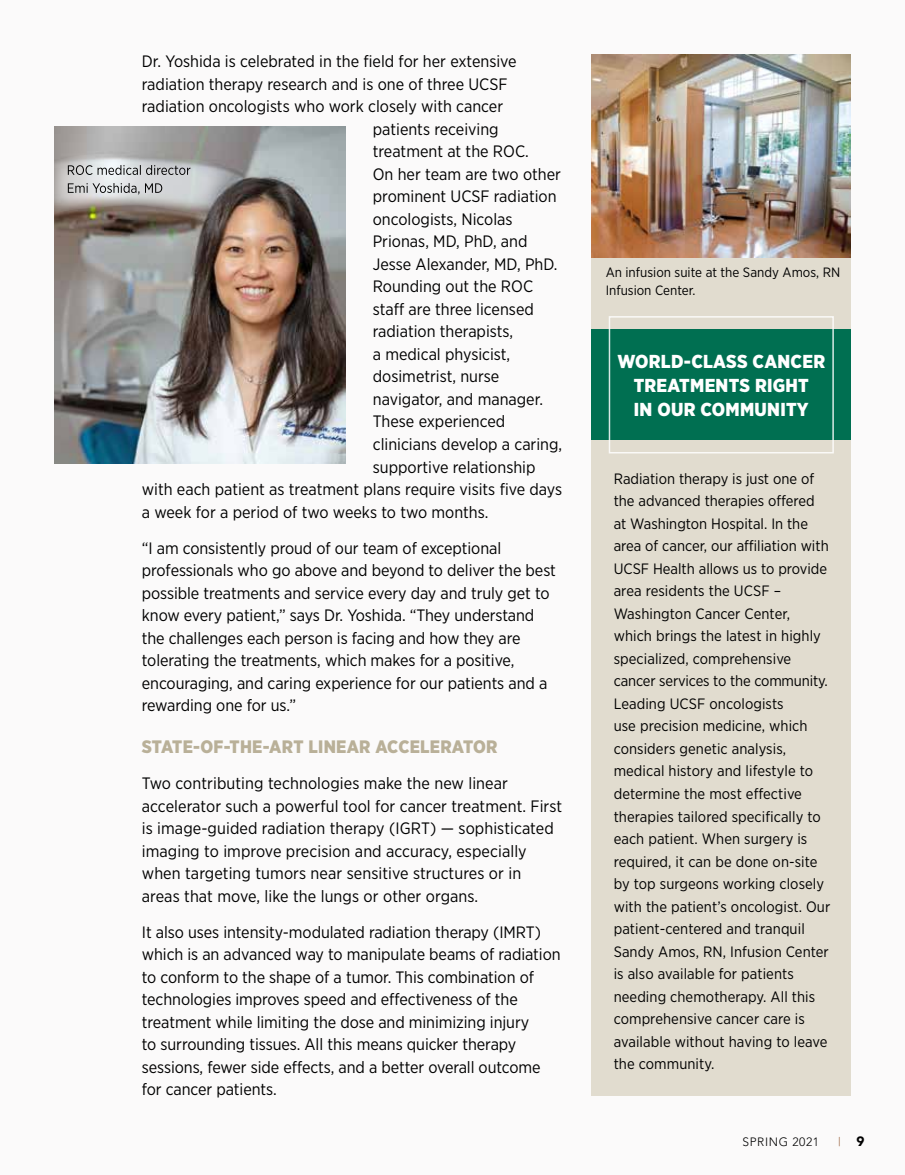
<style>
.page{position:relative;width:905px;height:1175px;background:#fff}
.page>*{position:absolute;margin:0;border:0;box-sizing:border-box;transform-origin:0 0}
.t1{font:900 18.75px/24px "Gotham Narrow";letter-spacing:.015em;color:#fff;text-align:center}
.t2{font:900 18px "Gotham Narrow";letter-spacing:.015em;color:#b9b098}
.t3{font:16.5px/22.5px "Gotham Narrow";letter-spacing:-.005em;color:#000}
.t4{font:15px/22.5px "Gotham Narrow";letter-spacing:.005em;color:#000}
.t5{font:13.5px/18px "Gotham Narrow";color:#000}
.t6{font:300 12px "Avenir";letter-spacing:.05em;color:#000}
.t7{font:300 12px "Avenir";color:#955c37}
.s1{font-weight:900;font-size:13.5px;color:#000}
</style>
<div class="page">
<div style="left:0;top:0;width:904px;height:1174px;background:#fbfafa"></div>
<div style="left:591px;top:243px;width:259px;height:853px;background:#e1dccf"></div>
<div style="left:591px;top:330px;width:259px;height:110px;background:#006f51"></div>
<img style="left:54px;top:127px;width:292px;height:336px">
<img style="left:591px;top:54px;width:259px;height:203px">
<div style="left:608px;top:316px;width:225px;height:137px;border:2px solid #fff"></div>
<svg style="left:54px;top:152px;width:185px;height:66px"></svg>
<p class="t3" style="left:142px;top:50px;width:376px">Dr. Yoshida is celebrated in the field for her extensive</p>
<p class="t3" style="left:142px;top:72px;width:367px">radiation therapy research and is one of three UCSF</p>
<p class="t3" style="left:142px;top:95px;width:363px">radiation oncologists who work closely with cancer</p>
<p class="t3" style="left:373px;top:117px;width:127px">patients receiving</p>
<p class="t3" style="left:373px;top:140px;width:157px">treatment at the ROC.</p>
<p class="t3" style="left:373px;top:162px;width:190px">On her team are two other</p>
<p class="t3" style="left:373px;top:185px;width:185px">prominent UCSF radiation</p>
<p class="t3" style="left:373px;top:207px;width:141px">oncologists, Nicolas</p>
<p class="t3" style="left:373px;top:230px;width:156px">Prionas, MD, PhD, and</p>
<p class="t3" style="left:373px;top:252px;width:186px">Jesse Alexander, MD, PhD.</p>
<p class="t3" style="left:373px;top:275px;width:162px">Rounding out the ROC</p>
<p class="t3" style="left:373px;top:297px;width:162px">staff are three licensed</p>
<p class="t3" style="left:373px;top:320px;width:142px">radiation therapists,</p>
<p class="t3" style="left:373px;top:342px;width:139px">a medical physicist,</p>
<p class="t3" style="left:373px;top:365px;width:128px">dosimetrist, nurse</p>
<p class="t3" style="left:373px;top:387px;width:172px">navigator, and manager.</p>
<p class="t3" style="left:373px;top:410px;width:134px">These experienced</p>
<p class="t3" style="left:373px;top:432px;width:191px">clinicians develop a caring,</p>
<p class="t3" style="left:373px;top:455px;width:164px">supportive relationship</p>
<p class="t3" style="left:142px;top:477px;width:422px">with each patient as treatment plans require visits five days</p>
<p class="t3" style="left:142px;top:500px;width:348px">a week for a period of two weeks to two months.</p>
<p class="t3" style="left:142px;top:536px;width:415px">“I am consistently proud of our team of exceptional professionals who go above and beyond to deliver the best possible treatments and service every day and truly get to know every patient,” says Dr. Yoshida. “They understand the challenges each person is facing and how they are tolerating the treatments, which makes for a positive, encouraging, and caring experience for our patients and a rewarding one for us.”</p>
<p class="t2" style="left:142px;top:734px;width:357px">STATE-OF-THE-ART LINEAR ACCELERATOR</p>
<p class="t3" style="left:142px;top:771px;width:422px">Two contributing technologies make the new linear accelerator such a powerful tool for cancer treatment. First is image-guided radiation therapy (IGRT) — sophisticated imaging to improve precision and accuracy, especially when targeting tumors near sensitive structures or in areas that move, like the lungs or other organs.</p>
<p class="t3" style="left:142px;top:920px;width:420px">It also uses intensity-modulated radiation therapy (IMRT) which is an advanced way to manipulate beams of radiation to conform to the shape of a tumor. This combination of technologies improves speed and effectiveness of the treatment while limiting the dose and minimizing injury<br>to surrounding tissues. All this means quicker therapy sessions, fewer side effects, and a better overall outcome for cancer patients.</p>
<p class="t5" style="left:605px;top:263px;width:236px">An infusion suite at the Sandy Amos, RN<br>Infusion Center.</p>
<p class="t1" style="left:617px;top:349px;width:209px">WORLD-CLASS CANCER<br>TREATMENTS RIGHT<br>IN OUR COMMUNITY</p>
<p class="t4" style="left:613px;top:467px;width:218px">Radiation therapy is just one of the advanced therapies offered at Washington Hospital. In the area of cancer, our affiliation with<br>UCSF Health allows us to provide area residents the UCSF –<br>Washington Cancer Center, which brings the latest in highly specialized, comprehensive cancer services to the community.<br>Leading UCSF oncologists<br>use precision medicine, which considers genetic analysis, medical history and lifestyle to determine the most effective therapies tailored specifically to each patient. When surgery is required, it can be done on-site by top surgeons working closely with the patient’s oncologist. Our patient-centered and tranquil<br>Sandy Amos, RN, Infusion Center is also available for patients needing chemotherapy. All this comprehensive cancer care is available without having to leave the community.</p>
<p class="t6" style="left:742px;top:1134px;width:78px">SPRING 2021</p>
<p class="t7" style="left:838px;top:1134px;width:28px">| <span class="s1">9</span></p>
</div>
